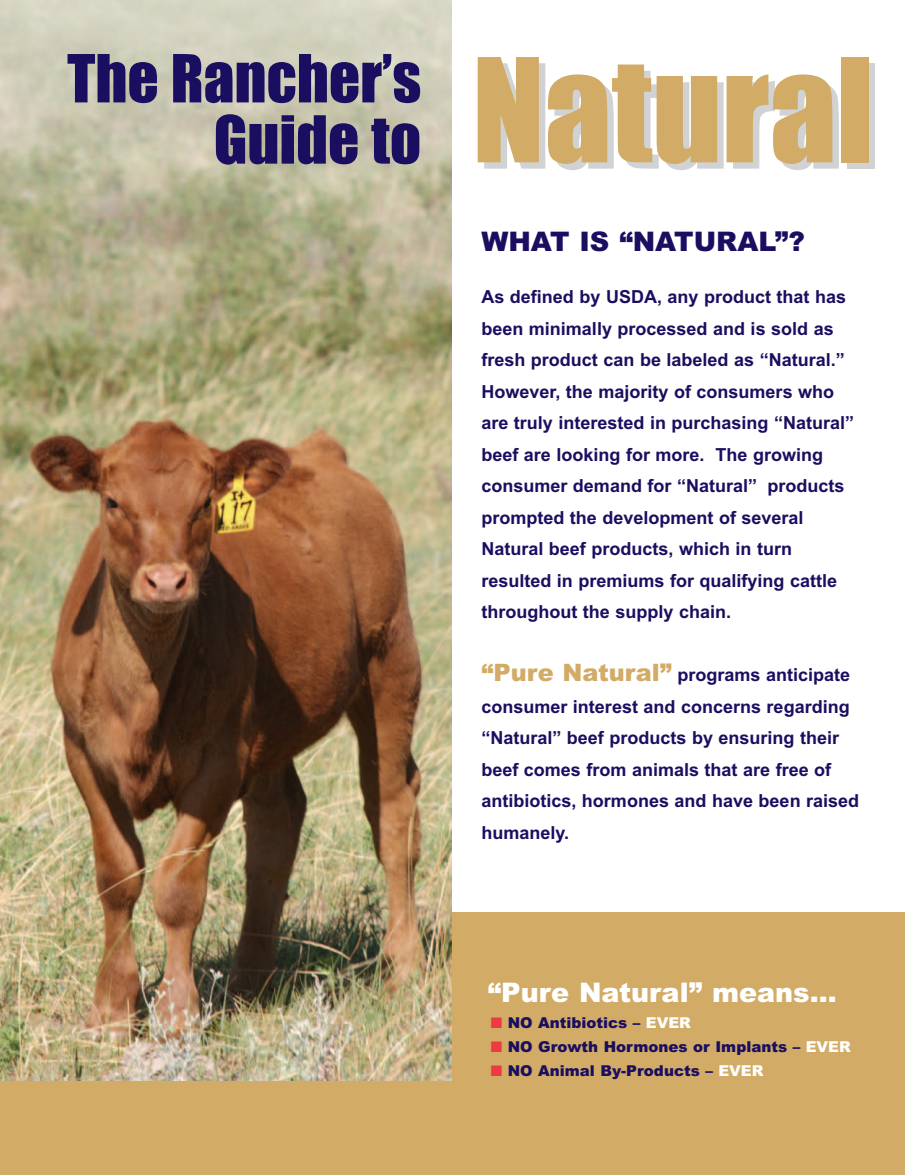
<style>
.page{position:relative;width:905px;height:1175px;background:#fff}
.page>*{position:absolute;margin:0;border:0;box-sizing:border-box;transform-origin:0 0}
.t1{font:61.2px/61.2px "Impact";color:#1a0e60}
.t2{font:900 27px "Arial";color:#fff}
.t3{font:900 27px "Arial";color:#1a0e60}
.t4{font:700 18px/31.5px "Arial";color:#1a0e60}
.t5{font:900 15px "Arial";color:#1a0e60}
.s1{font-size:133.2px;color:#d1d2d4}
.s2{font-weight:900;font-size:24px;color:#d2ab66}
.s3{color:#ee3a41}
.s4{color:#fff}
</style>
<div class="page">
<div style="left:0;top:911px;width:904px;height:263px;background:#d2ab66"></div>
<img style="left:0;top:0;width:451px;height:1080px">
<h1 class="t1" style="left:214px;top:51px;width:667px;text-indent:-146px">The Rancher’s<br>Guide to <span class="s1">Natural</span></h1>
<h2 class="t3" style="left:481px;top:226px;width:325px">WHAT IS “NATURAL”?</h2>
<p class="t4" style="left:481px;top:281px;width:374px">As defined by USDA, any product that has been minimally processed and is sold as fresh product can be labeled as “Natural.” However, the majority of consumers who are truly interested in purchasing “Natural” beef are looking for more. The growing consumer demand for “Natural” products prompted the development of several Natural beef products, which in turn resulted in premiums for qualifying cattle throughout the supply chain.</p>
<p class="t4" style="left:481px;top:659px;width:379px"><span class="s2">“Pure Natural”</span> programs anticipate consumer interest and concerns regarding “Natural” beef products by ensuring their beef comes from animals that are free of antibiotics, hormones and have been raised humanely.</p>
<h2 class="t2" style="left:488px;top:976px;width:350px">“Pure Natural” means…</h2>
<p class="t5" style="left:490px;top:1014px;width:202px"><span class="s3">■</span> NO Antibiotics – <span class="s4">EVER</span></p>
<p class="t5" style="left:490px;top:1038px;width:361px"><span class="s3">■</span> NO Growth Hormones or Implants – <span class="s4">EVER</span></p>
<p class="t5" style="left:490px;top:1062px;width:274px"><span class="s3">■</span> NO Animal By-Products – <span class="s4">EVER</span></p>
</div>
